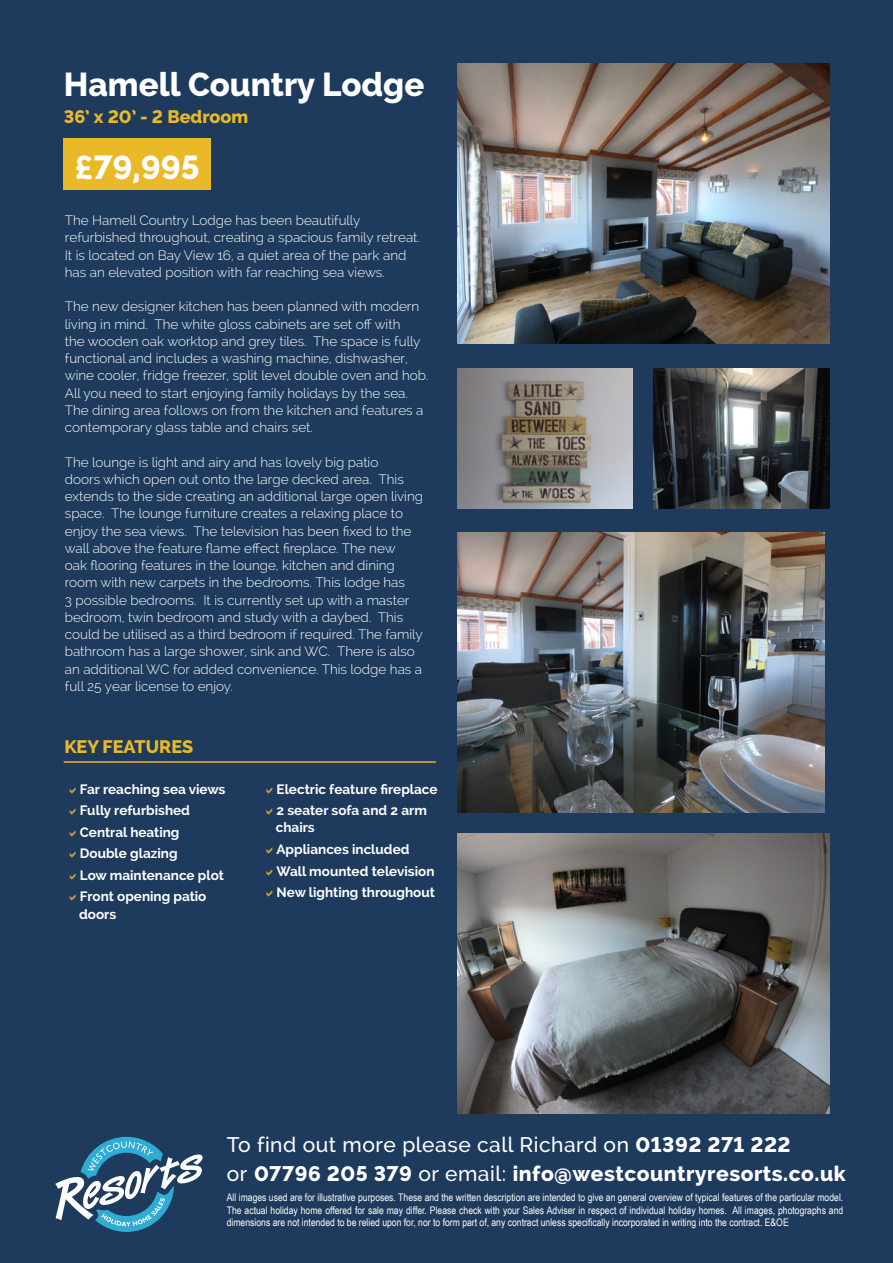
<style>
.page{position:relative;width:893px;height:1263px;background:#1e3b5d}
.page>*{position:absolute;margin:0;border:0;box-sizing:border-box;transform-origin:0 0}
.t1{font:800 33px "Raleway";color:#fff}
.t2{font:800 21px/28.8px "Raleway";letter-spacing:.025em;color:#fff}
.t3{font:800 18px "Raleway";color:#e9b927}
.t4{font:300 13.5px/17.2px "Raleway";color:#fff}
.t5{font:700 13.5px/17.2px "Raleway";color:#fff}
.t6{font:10.5px/12.6px "Arial Narrow";color:#fff;text-align:justify}
.s1{font-weight:500}
</style>
<div class="page">
<img style="left:457px;top:833px;width:372px;height:280px">
<img style="left:457px;top:532px;width:368px;height:280px">
<img style="left:457px;top:368px;width:176px;height:140px">
<svg style="left:55px;top:1137px;width:148px;height:95px"></svg>
<div style="left:64px;top:139px;width:147px;height:51px;background:#e9b927"></div>
<img style="left:654px;top:368px;width:175px;height:140px">
<img style="left:457px;top:64px;width:372px;height:280px">
<hr style="left:64px;top:761px;width:372px;height:2px;background:#e9b927">
<p class="t1" style="left:64px;top:66px;width:362px">Hamell Country Lodge</p>
<p class="t3" style="left:64px;top:106px;width:186px">36’ x 20’ - 2 Bedroom</p>
<p class="t1" style="left:75px;top:148px;width:126px">£79,995</p>
<p class="t4" style="left:65px;top:212px;width:357px">The Hamell Country Lodge has been beautifully refurbished throughout, creating a spacious family retreat.<br>It is located on Bay View 16, a quiet area of the park and has an elevated position with far reaching sea views.</p>
<p class="t4" style="left:65px;top:298px;width:365px">The new designer kitchen has been planned with modern living in mind. The white gloss cabinets are set off with<br>the wooden oak worktop and grey tiles. The space is fully functional and includes a washing machine, dishwasher, wine cooler, fridge freezer, split level double oven and hob.<br>All you need to start enjoying family holidays by the sea.<br>The dining area follows on from the kitchen and features a contemporary glass table and chairs set.</p>
<p class="t4" style="left:65px;top:453px;width:360px">The lounge is light and airy and has lovely big patio<br>doors which open out onto the large decked area. This extends to the side creating an additional large open living space. The lounge furniture creates a relaxing place to enjoy the sea views. The television has been fixed to the wall above the feature flame effect fireplace. The new<br>oak flooring features in the lounge, kitchen and dining room with new carpets in the bedrooms. This lodge has<br>3 possible bedrooms. It is currently set up with a master bedroom, twin bedroom and study with a daybed. This could be utilised as a third bedroom if required. The family bathroom has a large shower, sink and WC. There is also an additional WC for added convenience. This lodge has a full 25 year license to enjoy.</p>
<p class="t3" style="left:64px;top:736px;width:130px">KEY FEATURES</p>
<p class="t5" style="left:80px;top:780px;width:147px">Far reaching sea views</p>
<p class="t5" style="left:80px;top:802px;width:112px">Fully refurbished</p>
<p class="t5" style="left:80px;top:823px;width:101px">Central heating</p>
<p class="t5" style="left:80px;top:845px;width:99px">Double glazing</p>
<p class="t5" style="left:80px;top:866px;width:146px">Low maintenance plot</p>
<p class="t5" style="left:79px;top:888px;width:129px">Front opening patio doors</p>
<p class="t5" style="left:277px;top:780px;width:163px">Electric feature fireplace</p>
<p class="t5" style="left:276px;top:802px;width:153px">2 seater sofa and 2 arm chairs</p>
<p class="t5" style="left:277px;top:841px;width:135px">Appliances included</p>
<p class="t5" style="left:277px;top:862px;width:159px">Wall mounted television</p>
<p class="t5" style="left:277px;top:884px;width:160px">New lighting throughout</p>
<p class="t2" style="left:227px;top:1131px;width:620px"><span class="s1">To find out more please call Richard on</span> 01392 271 222<br><span class="s1">or</span> 07796 205 379 <span class="s1">or email:</span> info@westcountryresorts.co.uk</p>
<p class="t6" style="left:227px;top:1191px;width:618px">All images used are for illustrative purposes. These and the written description are intended to give an general overview of typical features of the particular model.<br>The actual holiday home offered for sale may differ. Please check with your Sales Adviser in respect of individual holiday homes. All images, photographs and dimensions are not intended to be relied upon for, nor to form part of, any contract unless specifically incorporated in writing into the contract. E&amp;OE</p>
</div>
